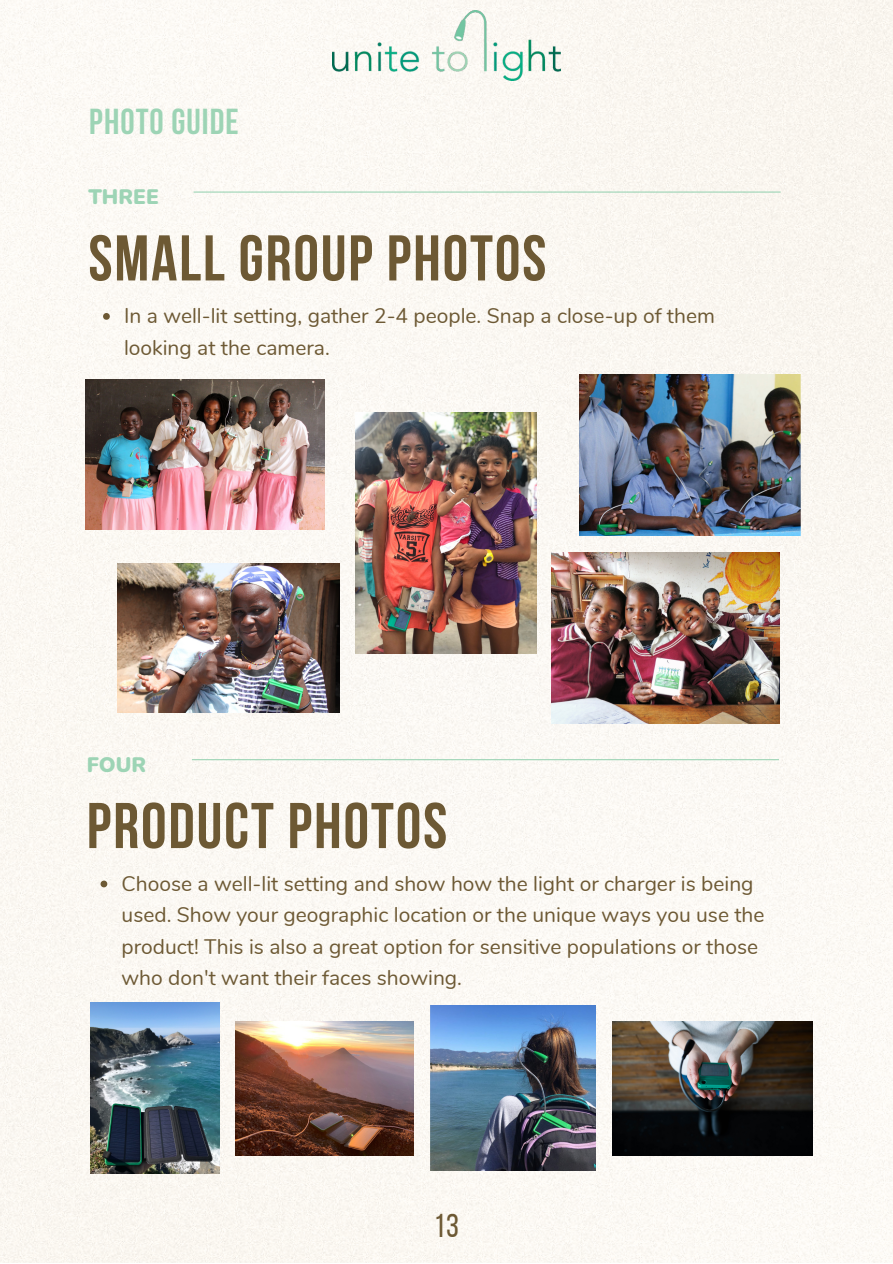
<style>
.page{position:relative;width:893px;height:1264px;background:#fff}
.page>*{position:absolute;margin:0;border:0;box-sizing:border-box;transform-origin:0 0}
.t1{font:700 64.5px "Bebas Neue";letter-spacing:.03em;color:#6d5934}
.t2{font:700 36px "Bebas Neue";letter-spacing:.03em;color:#9dd4b5}
.t3{font:33px "Bebas Neue";color:#6d5934}
.t4{font:21px/31.5px "Nunito";color:#6d5934}
.t5{font:900 21px "Nunito";color:#9dd4b5}
</style>
<div class="page">
<div style="left:0;top:0;width:892px;height:1262px;background:#fbf8f3"></div>
<svg style="left:103px;top:313px;width:7px;height:7px"></svg>
<hr style="left:193px;top:191px;width:587px;height:2px;background:#9dd4b5">
<svg style="left:100px;top:880px;width:7px;height:7px"></svg>
<hr style="left:192px;top:759px;width:587px;height:1px;background:#9dd4b5">
<img style="left:91px;top:1002px;width:128px;height:171px">
<img style="left:430px;top:1005px;width:165px;height:165px">
<img style="left:612px;top:1021px;width:200px;height:133px">
<img style="left:236px;top:1021px;width:177px;height:133px">
<img style="left:355px;top:413px;width:181px;height:240px">
<img style="left:579px;top:374px;width:221px;height:161px">
<img style="left:86px;top:380px;width:238px;height:149px">
<img style="left:118px;top:563px;width:221px;height:149px">
<img style="left:551px;top:552px;width:228px;height:171px">
<img style="left:333px;top:10px;width:227px;height:70px">
<h2 class="t2" style="left:89px;top:107px;width:151px">PHOTO GUIDE</h2>
<p class="t5" style="left:88px;top:183px;width:72px">THREE</p>
<h1 class="t1" style="left:88px;top:232px;width:459px">SMALL GROUP PHOTOS</h1>
<p class="t4" style="left:124px;top:300px;width:592px">In a well-lit setting, gather 2-4 people. Snap a close-up of them looking at the camera.</p>
<p class="t5" style="left:87px;top:750px;width:61px">FOUR</p>
<h1 class="t1" style="left:87px;top:799px;width:362px">PRODUCT PHOTOS</h1>
<p class="t4" style="left:122px;top:868px;width:644px">Choose a well-lit setting and show how the light or charger is being used. Show your geographic location or the unique ways you use the product! This is also a great option for sensitive populations or those who don't want their faces showing.</p>
<h3 class="t3" style="left:434px;top:1212px;width:26px">13</h3>
</div>
